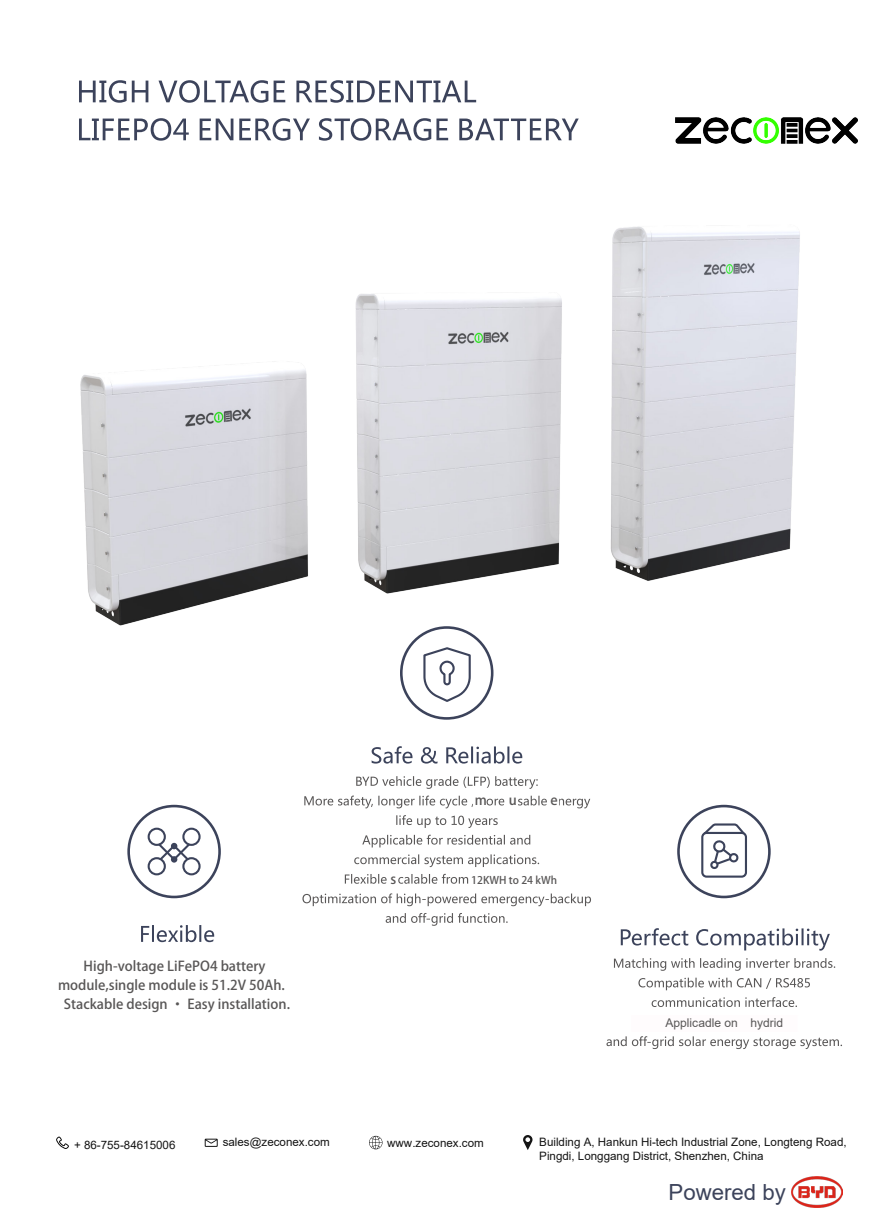
<style>
.page{position:relative;width:893px;height:1212px;background:#fff}
.page>*{position:absolute;margin:0;border:0;box-sizing:border-box;transform-origin:0 0}
.t1{font:22.2px "Arial";color:#3c435b}
.t2{font:13.5px/18.9px "Arial Unicode MS G Bpc EUC H";color:#595757;text-align:center}
.t3{font:13.35px "Arial Unicode MS G Bpc EUC H";color:#595757}
.t4{font:12px "Arial";color:#595757}
.t5{font:11.55px/14px "Arial";color:#141414}
.t6{font:10.5px "Arial Unicode MS G Bpc EUC H";color:#595757}
</style>
<div class="page">
<svg style="left:79px;top:80px;width:500px;height:61px"></svg>
<svg style="left:141px;top:925px;width:73px;height:17px"></svg>
<svg style="left:372px;top:746px;width:150px;height:17px"></svg>
<svg style="left:302px;top:776px;width:289px;height:150px"></svg>
<svg style="left:400px;top:681px;width:93px;height:39px"></svg>
<svg style="left:127px;top:805px;width:94px;height:93px"></svg>
<svg style="left:621px;top:928px;width:209px;height:22px"></svg>
<svg style="left:606px;top:958px;width:236px;height:91px"></svg>
<svg style="left:677px;top:805px;width:94px;height:93px"></svg>
<div style="left:471px;top:871px;width:84px;height:18px;background:#fff"></div>
<div style="left:473px;top:794px;width:13px;height:13px;background:#fff"></div>
<div style="left:505px;top:794px;width:13px;height:13px;background:#fff"></div>
<div style="left:549px;top:794px;width:10px;height:13px;background:#fff"></div>
<div style="left:389px;top:873px;width:9px;height:12px;background:#fff"></div>
<div style="left:632px;top:1015px;width:166px;height:17px;background:#fffcfd"></div>
<div style="left:797px;top:1015px;width:36px;height:17px;background:#fff"></div>
<img style="left:676px;top:117px;width:181px;height:26px">
<svg style="left:523px;top:1135px;width:9px;height:15px"></svg>
<svg style="left:205px;top:1138px;width:13px;height:9px"></svg>
<svg style="left:369px;top:1136px;width:13px;height:13px"></svg>
<svg style="left:56px;top:1136px;width:13px;height:13px"></svg>
<img style="left:80px;top:226px;width:720px;height:455px">
<img style="left:791px;top:1176px;width:51px;height:32px">
<p class="t2" style="left:58px;top:957px;width:234px">High-voltage LiFePO4 battery module,single module is 51.2V 50Ah.<br>Stackable design · Easy installation.</p>
<p class="t3" style="left:390px;top:871px;width:7px">s</p>
<p class="t3" style="left:475px;top:792px;width:14px">m</p>
<p class="t3" style="left:509px;top:792px;width:10px">u</p>
<p class="t3" style="left:551px;top:792px;width:9px">e</p>
<p class="t6" style="left:471px;top:874px;width:87px">12KWH to 24 kWh</p>
<p class="t4" style="left:665px;top:1014px;width:119px">Applicadle on hydrid</p>
<p class="t5" style="left:74px;top:1137px;width:103px">+ 86-755-84615006</p>
<p class="t5" style="left:223px;top:1135px;width:109px">sales@zeconex.com</p>
<p class="t5" style="left:387px;top:1136px;width:98px">www.zeconex.com</p>
<p class="t5" style="left:539px;top:1135px;width:309px">Building A, Hankun Hi-tech Industrial Zone, Longteng Road,<br>Pingdi, Longgang District, Shenzhen, China</p>
<h1 class="t1" style="left:668px;top:1176px;width:119px">Powered by</h1>
</div>
